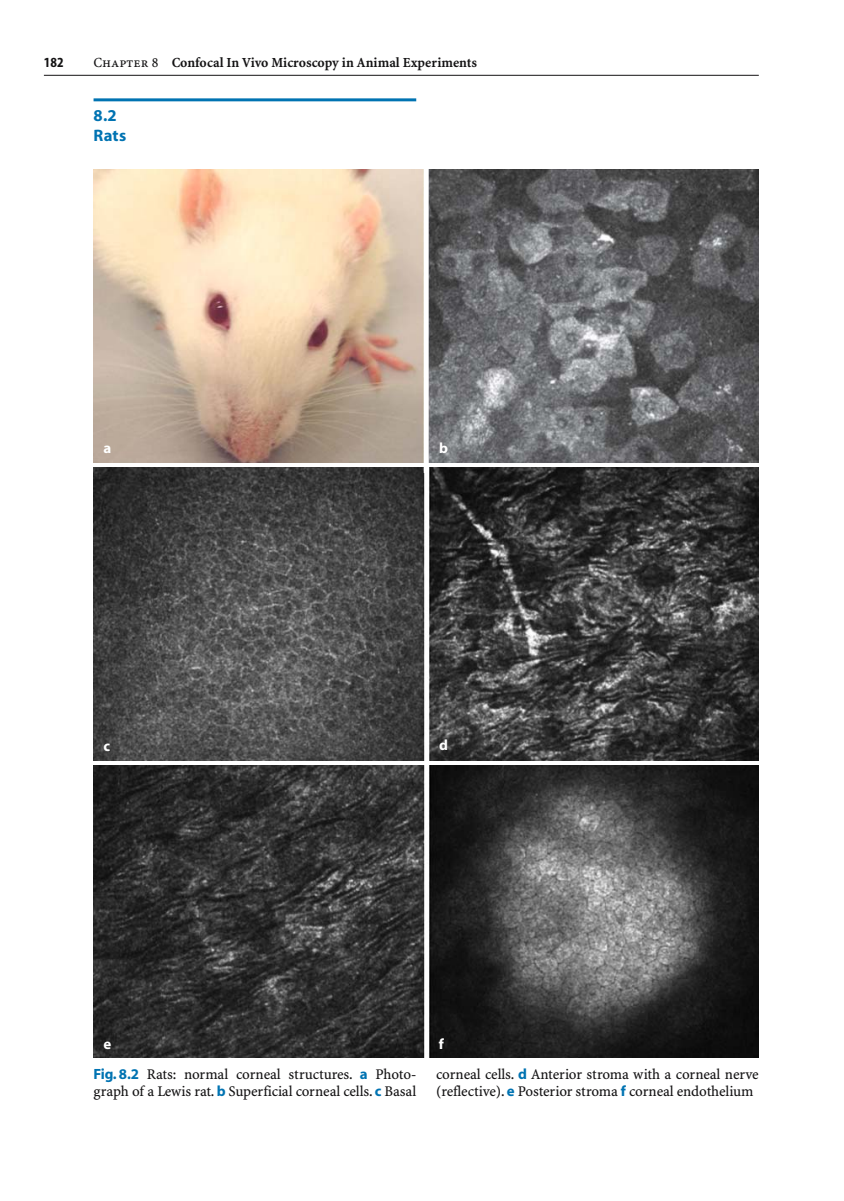
<style>
.page{position:relative;width:844px;height:1201px;background:#fff}
.page>*{position:absolute;margin:0;border:0;box-sizing:border-box;transform-origin:0 0}
.t1{font:16.62px/19.8px "Myriad MM 700 600";color:#0073b2}
.t2{font:14.88px/17.3px "S Minion Plus";letter-spacing:-.01em;color:#141314}
.t3{font:14.88px "Myriad MM 700 600";color:#fff}
.t4{font:700 14px "S Minion Plus";color:#141314}
.t5{font:14px "Myriad MM 700 400";color:#141314}
.s1{font-family:"S Minion Plus SC";font-weight:400}
.s2{font-family:"Myriad MM 700 600";color:#0073b2}
</style>
<div class="page">
<hr style="left:44px;top:75px;width:714px;height:1px;background:#141314">
<img style="left:93px;top:170px;width:665px;height:292px">
<img style="left:93px;top:467px;width:665px;height:293px">
<img style="left:93px;top:765px;width:665px;height:292px">
<hr style="left:93px;top:98px;width:323px;height:3px;background:#0073b2">
<div style="left:423px;top:166px;width:5px;height:307px;background:#fff"></div>
<p class="t5" style="left:44px;top:55px;width:21px">182</p>
<p class="t4" style="left:93px;top:57px;width:385px"><span class="s1">Chapter 8</span> Confocal In Vivo Microscopy in Animal Experiments</p>
<p class="t1" style="left:93px;top:107px;width:34px">8.2<br>Rats</p>
<p class="t3" style="left:103px;top:442px;width:9px">a</p>
<p class="t3" style="left:439px;top:442px;width:10px">b</p>
<p class="t3" style="left:103px;top:740px;width:8px">c</p>
<p class="t3" style="left:439px;top:739px;width:10px">d</p>
<p class="t3" style="left:103px;top:1038px;width:9px">e</p>
<p class="t3" style="left:438px;top:1038px;width:7px">f</p>
<p class="t2" style="left:93px;top:1066px;width:324px"><span class="s2">Fig. 8.2</span> Rats: normal corneal structures. <span class="s2">a</span> Photo&shy;graph of a Lewis rat. <span class="s2">b</span> Superficial corneal cells. <span class="s2">c</span> Basal</p>
<p class="t2" style="left:436px;top:1066px;width:324px">corneal cells. <span class="s2">d</span> Anterior stroma with a corneal nerve (reflective). <span class="s2">e</span> Posterior stroma <span class="s2">f</span> corneal endothelium</p>
</div>
